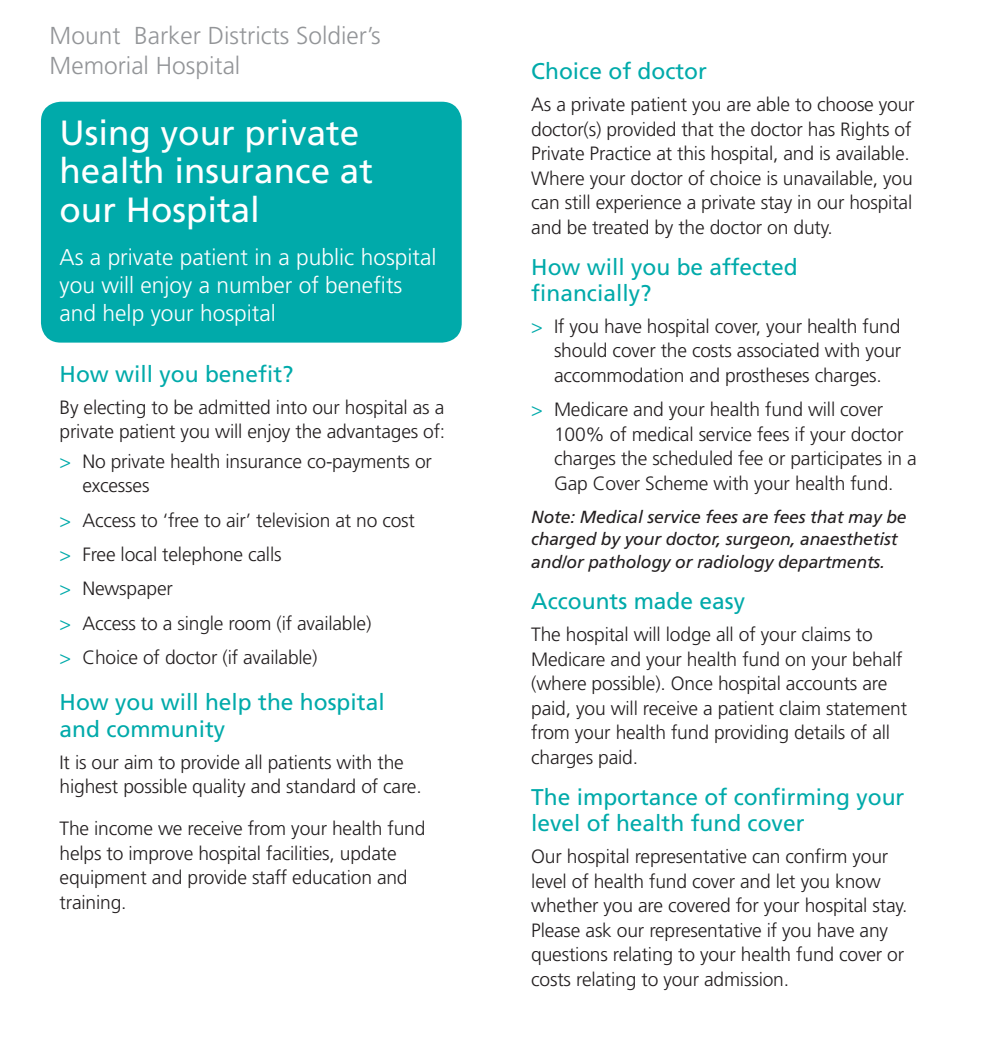
<style>
.page{position:relative;width:993px;height:1042px;background:#fff}
.page>*{position:absolute;margin:0;border:0;box-sizing:border-box;transform-origin:0 0}
.t1{font:35px/38.5px "Frutiger";color:#fff}
.t2{font:300 24.5px/29.4px "Frutiger";color:#939598}
.t3{font:22.75px/26.2px "Frutiger";color:#0aa}
.t4{font:300 22.75px/28px "Frutiger";color:#fff}
.t5{font:300 19.25px/24.5px "Frutiger";letter-spacing:-.01em;color:#231f20}
.t6{font:italic 17.5px/22.8px "Frutiger";letter-spacing:-.01em;color:#231f20}
.s1{color:#0aa}
</style>
<div class="page">
<div style="left:41px;top:102px;width:420px;height:241px;background:#0aa;border-radius:20px"></div>
<p class="t2" style="left:50px;top:22px;width:332px">Mount Barker Districts Soldier’s<br>Memorial Hospital</p>
<h1 class="t1" style="left:60px;top:114px;width:315px">Using your private health insurance at our Hospital</h1>
<p class="t4" style="left:60px;top:243px;width:378px">As a private patient in a public hospital you will enjoy a number of benefits and help your hospital</p>
<p class="t3" style="left:60px;top:361px;width:235px">How will you benefit?</p>
<p class="t5" style="left:60px;top:395px;width:387px">By electing to be admitted into our hospital as a private patient you will enjoy the advantages of:</p>
<p class="t5" style="left:82px;top:449px;width:351px;text-indent:-23px"><span class="s1">&gt;</span> No private health insurance co-payments or excesses</p>
<p class="t5" style="left:60px;top:503px;width:357px;line-height:34.5px"><span class="s1">&gt;</span> Access to ‘free to air’ television at no cost <span class="s1">&gt;</span> Free local telephone calls<br><span class="s1">&gt;</span> Newspaper<br><span class="s1">&gt;</span> Access to a single room (if available)<br><span class="s1">&gt;</span> Choice of doctor (if available)</p>
<p class="t3" style="left:60px;top:689px;width:326px">How you will help the hospital and community</p>
<p class="t5" style="left:60px;top:750px;width:363px">It is our aim to provide all patients with the highest possible quality and standard of care.</p>
<p class="t5" style="left:60px;top:816px;width:367px">The income we receive from your health fund helps to improve hospital facilities, update equipment and provide staff education and training.</p>
<p class="t3" style="left:531px;top:58px;width:177px">Choice of doctor</p>
<p class="t5" style="left:531px;top:92px;width:385px">As a private patient you are able to choose your doctor(s) provided that the doctor has Rights of Private Practice at this hospital, and is available.<br>Where your doctor of choice is unavailable, you can still experience a private stay in our hospital and be treated by the doctor on duty.</p>
<p class="t3" style="left:531px;top:254px;width:268px">How will you be affected financially?</p>
<p class="t5" style="left:554px;top:314px;width:349px;text-align:justify;text-indent:-23px"><span class="s1">&gt;</span> If you have hospital cover, your health fund should cover the costs associated with your accommodation and prostheses charges.</p>
<p class="t5" style="left:554px;top:398px;width:364px;text-indent:-23px"><span class="s1">&gt;</span> Medicare and your health fund will cover 100% of medical service fees if your doctor charges the scheduled fee or participates in a Gap Cover Scheme with your health fund.</p>
<p class="t6" style="left:531px;top:505px;width:377px">Note: Medical service fees are fees that may be charged by your doctor, surgeon, anaesthetist and/or pathology or radiology departments.</p>
<p class="t3" style="left:531px;top:588px;width:215px">Accounts made easy</p>
<p class="t5" style="left:531px;top:622px;width:377px">The hospital will lodge all of your claims to Medicare and your health fund on your behalf (where possible). Once hospital accounts are paid, you will receive a patient claim statement from your health fund providing details of all charges paid.</p>
<p class="t3" style="left:531px;top:784px;width:374px">The importance of confirming your level of health fund cover</p>
<p class="t5" style="left:531px;top:844px;width:377px">Our hospital representative can confirm your level of health fund cover and let you know whether you are covered for your hospital stay.<br>Please ask our representative if you have any questions relating to your health fund cover or costs relating to your admission.</p>
</div>
